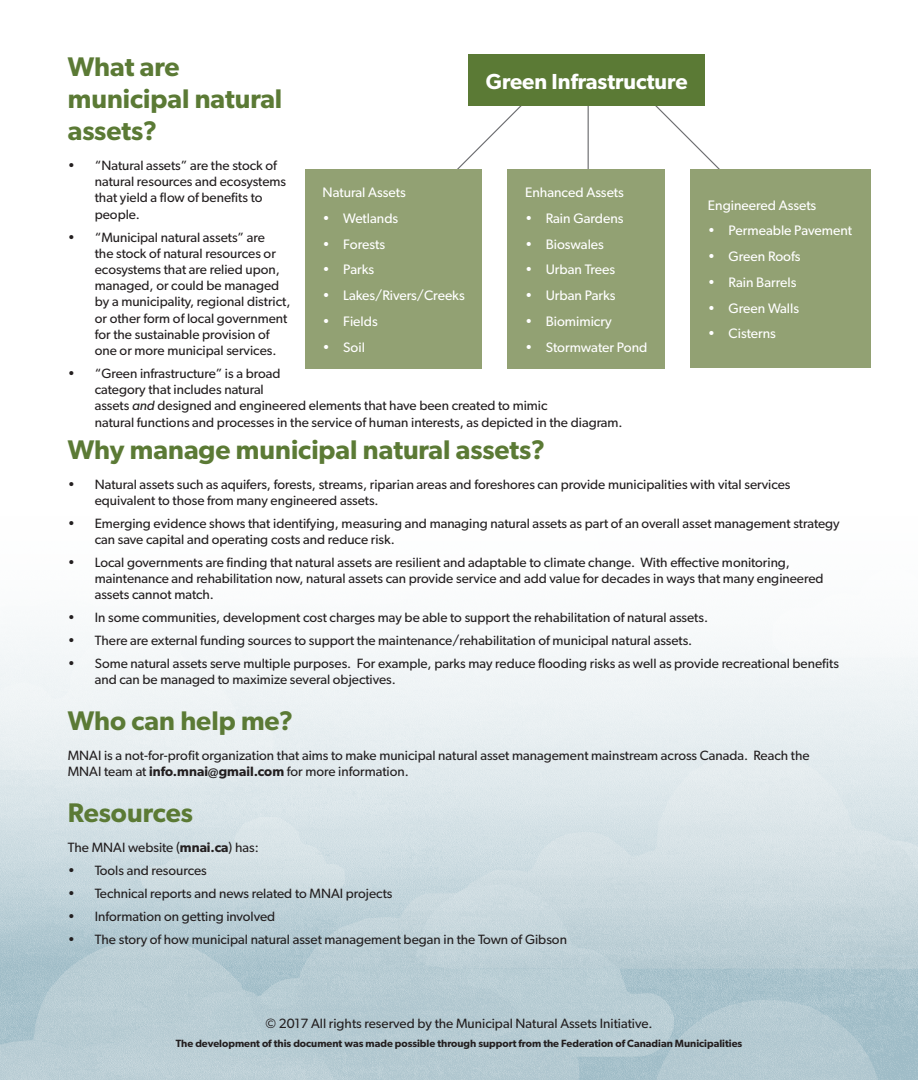
<style>
.page{position:relative;width:918px;height:1080px;background:#fff}
.page>*{position:absolute;margin:0;border:0;box-sizing:border-box;transform-origin:0 0}
.t1{font:600 27px/32.4px "Gibson";color:#5b7a35}
.Table_text{font:600 21.75px "Gibson";color:#fff}
.Table_text-2{font:13.8px "Gibson";color:#fff}
.t2{font:13.5px/16.2px "Gibson";color:#231f20}
.t3{font:600 10.5px "Gibson";color:#231f20}
.s1{font-style:italic}
.s2{font-weight:600}
</style>
<div class="page">
<img style="left:0;top:637px;width:918px;height:443px">
<hr style="left:588px;top:104px;width:1px;height:74px;background:#6c6d70">
<svg style="left:457px;top:101px;width:65px;height:80px"></svg>
<svg style="left:655px;top:106px;width:65px;height:76px"></svg>
<div style="left:469px;top:54px;width:236px;height:52px;background:#5b7a35"></div>
<div style="left:305px;top:169px;width:177px;height:200px;background:#92a173"></div>
<div style="left:508px;top:169px;width:157px;height:200px;background:#92a173"></div>
<div style="left:691px;top:169px;width:180px;height:199px;background:#92a173"></div>
<p class="t1" style="left:68px;top:49px;width:216px">What are municipal natural assets?</p>
<p class="t2" style="left:95px;top:157px;width:193px;text-indent:-27px">• “Natural assets” are the stock of natural resources and ecosystems that yield a flow of benefits to people.</p>
<p class="t2" style="left:95px;top:229px;width:197px;text-indent:-27px">• “Municipal natural assets” are<br>the stock of natural resources or ecosystems that are relied upon, managed, or could be managed by a municipality, regional district, or other form of local government for the sustainable provision of one or more municipal services.</p>
<p class="t2" style="left:95px;top:365px;width:529px;text-indent:-27px">• “Green infrastructure” is a broad<br>category that includes natural<br>assets <span class="s1">and</span> designed and engineered elements that have been created to mimic<br>natural functions and processes in the service of human interests, as depicted in the diagram.</p>
<p class="t1" style="left:68px;top:433px;width:479px">Why manage municipal natural assets?</p>
<p class="t2" style="left:95px;top:476px;width:697px;text-indent:-27px">• Natural assets such as aquifers, forests, streams, riparian areas and foreshores can provide municipalities with vital services equivalent to those from many engineered assets.</p>
<p class="t2" style="left:95px;top:515px;width:746px;text-indent:-27px">• Emerging evidence shows that identifying, measuring and managing natural assets as part of an overall asset management strategy can save capital and operating costs and reduce risk.</p>
<p class="t2" style="left:95px;top:554px;width:730px;text-indent:-27px">• Local governments are finding that natural assets are resilient and adaptable to climate change. With effective monitoring, maintenance and rehabilitation now, natural assets can provide service and add value for decades in ways that many engineered assets cannot match.</p>
<p class="t2" style="left:68px;top:609px;width:642px">• In some communities, development cost charges may be able to support the rehabilitation of natural assets.</p>
<p class="t2" style="left:68px;top:632px;width:626px">• There are external funding sources to support the maintenance/rehabilitation of municipal natural assets.</p>
<p class="t2" style="left:95px;top:655px;width:746px;text-indent:-27px">• Some natural assets serve multiple purposes. For example, parks may reduce flooding risks as well as provide recreational benefits and can be managed to maximize several objectives.</p>
<p class="t1" style="left:68px;top:704px;width:227px">Who can help me?</p>
<p class="t2" style="left:68px;top:747px;width:743px">MNAI is a not-for-profit organization that aims to make municipal natural asset management mainstream across Canada. Reach the<br>MNAI team at <span class="s2">info.mnai@gmail.com</span> for more information.</p>
<p class="t1" style="left:68px;top:796px;width:127px">Resources</p>
<p class="t2" style="left:68px;top:839px;width:192px">The MNAI website (<span class="s2">mnai.ca</span>) has:</p>
<p class="t2" style="left:68px;top:862px;width:141px">• Tools and resources</p>
<p class="t2" style="left:68px;top:885px;width:326px">• Technical reports and news related to MNAI projects</p>
<p class="t2" style="left:68px;top:908px;width:209px">• Information on getting involved</p>
<p class="t2" style="left:68px;top:931px;width:501px">• The story of how municipal natural asset management began in the Town of Gibson</p>
<p class="Table_text" style="left:486px;top:68px;width:203px">Green Infrastructure</p>
<p class="Table_text-2" style="left:323px;top:184px;width:85px">Natural Assets</p>
<p class="Table_text-2" style="left:323px;top:210px;width:77px">• Wetlands</p>
<p class="Table_text-2" style="left:323px;top:236px;width:64px">• Forests</p>
<p class="Table_text-2" style="left:323px;top:261px;width:53px">• Parks</p>
<p class="Table_text-2" style="left:323px;top:287px;width:144px">• Lakes/Rivers/Creeks</p>
<p class="Table_text-2" style="left:323px;top:313px;width:57px">• Fields</p>
<p class="Table_text-2" style="left:323px;top:339px;width:44px">• Soil</p>
<p class="Table_text-2" style="left:525px;top:184px;width:100px">Enhanced Assets</p>
<p class="Table_text-2" style="left:525px;top:210px;width:100px">• Rain Gardens</p>
<p class="Table_text-2" style="left:525px;top:236px;width:80px">• Bioswales</p>
<p class="Table_text-2" style="left:525px;top:261px;width:92px">• Urban Trees</p>
<p class="Table_text-2" style="left:525px;top:287px;width:92px">• Urban Parks</p>
<p class="Table_text-2" style="left:525px;top:313px;width:88px">• Biomimicry</p>
<p class="Table_text-2" style="left:525px;top:339px;width:124px">• Stormwater Pond</p>
<p class="Table_text-2" style="left:708px;top:197px;width:110px">Engineered Assets</p>
<p class="Table_text-2" style="left:708px;top:222px;width:146px">• Permeable Pavement</p>
<p class="Table_text-2" style="left:708px;top:248px;width:94px">• Green Roofs</p>
<p class="Table_text-2" style="left:708px;top:274px;width:90px">• Rain Barrels</p>
<p class="Table_text-2" style="left:708px;top:300px;width:93px">• Green Walls</p>
<p class="Table_text-2" style="left:708px;top:325px;width:69px">• Cisterns</p>
<p class="t2" style="left:265px;top:1015px;width:389px">© 2017 All rights reserved by the Municipal Natural Assets Initiative.</p>
<p class="t3" style="left:176px;top:1038px;width:568px">The development of this document was made possible through support from the Federation of Canadian Municipalities</p>
</div>
